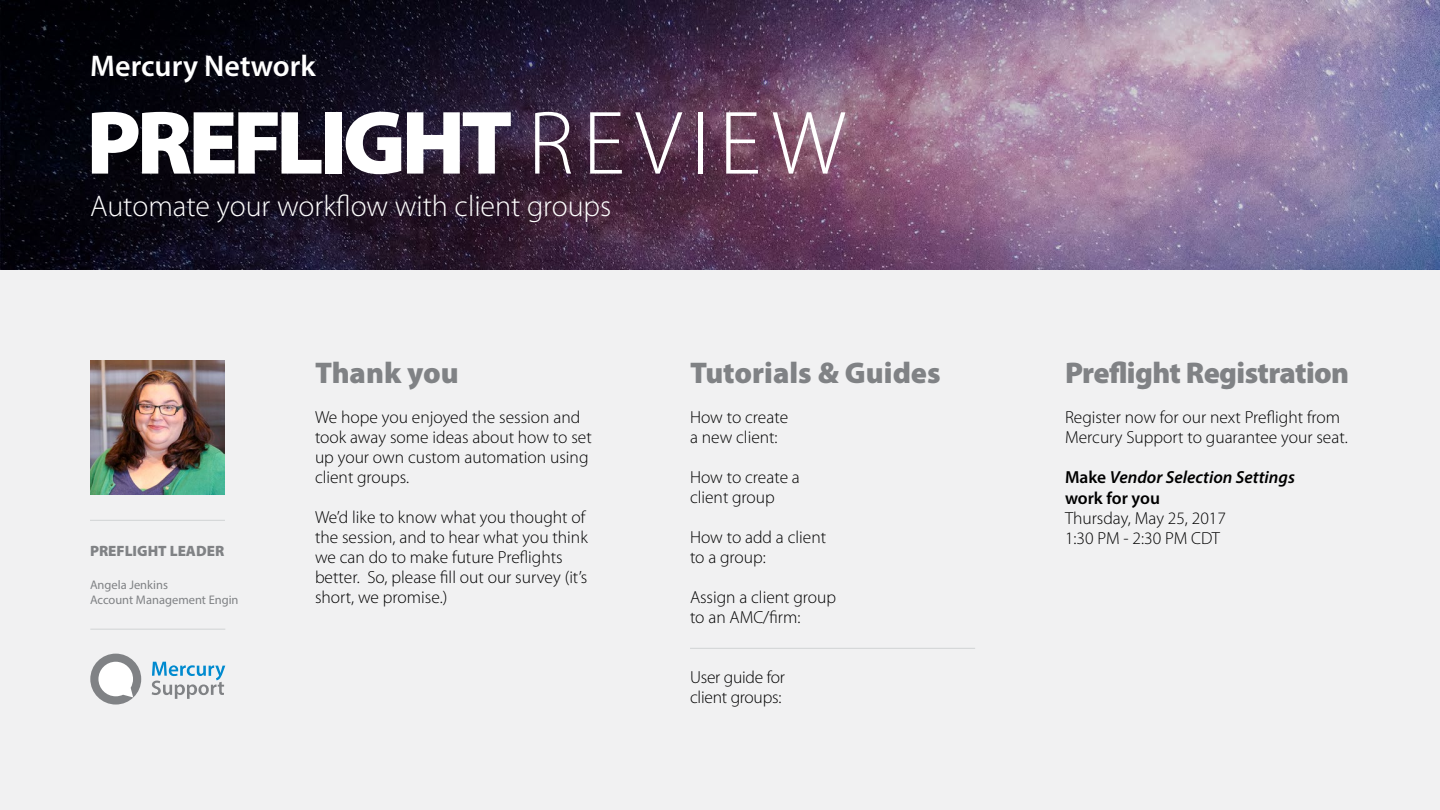
<style>
.page{position:relative;width:1440px;height:810px;background:#fff}
.page>*{position:absolute;margin:0;border:0;box-sizing:border-box;transform-origin:0 0}
.t1{font:900 90.88px "Myriad Pro";letter-spacing:-.05em;color:#fff}
.t2{font:300 30px "Myriad Pro";color:#fff}
.t3{font:900 30px "Myriad Pro";color:#808285}
.t4{font:900 30px "Myriad Pro";letter-spacing:-.02em;color:#808285}
.t5{font:600 30px "Myriad Pro";color:#fff}
.t6{font:300 17.5px/20px "Myriad Pro";color:#000}
.t7{font:italic 600 17.5px/21px "Myriad Pro";color:#000}
.t8{font:900 15px "Myriad Pro";color:#808285}
.t9{font:12.5px "Myriad Pro";color:#808285}
.s1{font-weight:300}
.s2{font-style:normal}
</style>
<div class="page">
<div style="left:0;top:270px;width:1440px;height:540px;background:#f1f1f2"></div>
<img style="left:0;top:0;width:1440px;height:270px">
<img style="left:90px;top:360px;width:135px;height:135px">
<hr style="left:90px;top:520px;width:135px;height:1px;background:#d1d3d4">
<hr style="left:690px;top:648px;width:285px;height:1px;background:#d1d3d4">
<hr style="left:90px;top:629px;width:135px;height:1px;background:#d1d3d4">
<div style="left:90px;top:654px;width:51px;height:51px;background:#808285;border-radius:50%"></div>
<svg style="left:98px;top:662px;width:35px;height:35px"></svg>
<svg style="left:152px;top:662px;width:73px;height:37px"></svg>
<p class="t5" style="left:90px;top:47px;width:227px">Mercury Network</p>
<p class="t1" style="left:86px;top:82px;width:761px">PREFLIGHT <span class="s1">RE VIE W</span></p>
<p class="t2" style="left:90px;top:188px;width:523px">Automate your workflow with client groups</p>
<p class="t8" style="left:90px;top:541px;width:136px">PREFLIGHT LEADER</p>
<p class="t9" style="left:90px;top:577px;width:80px">Angela Jenkins</p>
<p class="t9" style="left:90px;top:592px;width:150px">Account Management Engin</p>
<p class="t3" style="left:315px;top:352px;width:145px">Thank you</p>
<p class="t6" style="left:315px;top:407px;width:278px">We hope you enjoyed the session and took away some ideas about how to set up your own custom automation using client groups.</p>
<p class="t6" style="left:315px;top:507px;width:274px">We’d like to know what you thought of the session, and to hear what you think we can do to make future Preflights better. So, please fill out our survey (it’s short, we promise.)</p>
<p class="t3" style="left:690px;top:352px;width:252px">Tutorials &amp; Guides</p>
<p class="t6" style="left:690px;top:407px;width:100px">How to create</p>
<p class="t6" style="left:690px;top:427px;width:89px">a new client:</p>
<p class="t6" style="left:690px;top:467px;width:111px">How to create a client group</p>
<p class="t6" style="left:690px;top:527px;width:138px">How to add a client to a group:</p>
<p class="t6" style="left:690px;top:587px;width:148px">Assign a client group to an AMC/firm:</p>
<p class="t6" style="left:690px;top:667px;width:97px">User guide for client groups:</p>
<p class="t4" style="left:1065px;top:352px;width:286px">Preflight Registration</p>
<p class="t6" style="left:1065px;top:407px;width:284px">Register now for our next Preflight from<br>Mercury Support to guarantee your seat.</p>
<p class="t7" style="left:1065px;top:466px;width:231px"><span class="s2">Make</span> Vendor Selection Settings <span class="s2">work for you</span></p>
<p class="t6" style="left:1065px;top:508px;width:163px">Thursday, May 25, 2017</p>
<p class="t6" style="left:1065px;top:528px;width:157px">1:30 PM - 2:30 PM CDT</p>
</div>
